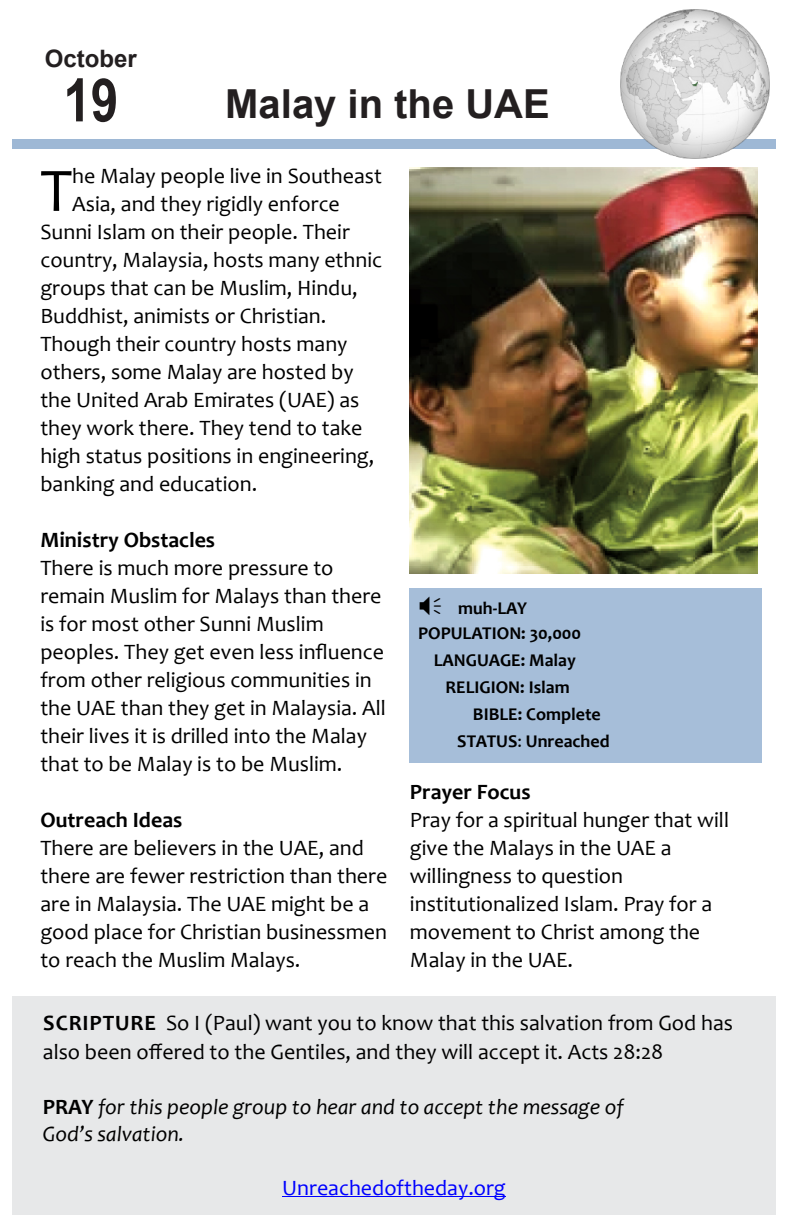
<style>
.page{position:relative;width:792px;height:1224px;background:#fff}
.page>*{position:absolute;margin:0;border:0;box-sizing:border-box;transform-origin:0 0}
.t1{font:62.4px "Candara";color:#000}
.t2{font:700 60px "Arial Narrow";color:#231f20}
.t3{font:700 40px "Arial";color:#231f20}
.t4{font:700 24px "Arial";color:#231f20}
.t5{font:22px/28px "Candara";color:#000}
.t6{font:italic 22px/26.8px "Candara";color:#000}
.t7{font:700 22px "Candara";color:#000}
.t8{font:22px "Candara";color:#00f}
.t9{font:700 18px/25px "Candara";color:#000}
.s1{font-weight:400}
.s2{font-weight:700}
.s3{font-weight:700;font-style:normal}
</style>
<div class="page">
<div style="left:12px;top:997px;width:764px;height:218px;background:#e7e8e9"></div>
<div style="left:12px;top:139px;width:764px;height:9px;background:#9eb8d5"></div>
<div style="left:409px;top:588px;width:353px;height:175px;background:#a6bed9"></div>
<hr style="left:282px;top:1197px;width:224px;height:1px;background:#00f">
<img style="left:409px;top:167px;width:349px;height:407px">
<img style="left:621px;top:10px;width:148px;height:148px">
<p class="t4" style="left:45px;top:50px;width:94px">October</p>
<h2 class="t2" style="left:63px;top:78px;width:56px">19</h2>
<h3 class="t3" style="left:225px;top:89px;width:326px">Malay in the UAE</h3>
<h1 class="t1" style="left:40px;top:166px;width:33px">T</h1>
<p class="t5" style="left:72px;top:164px;width:311px">he Malay people live in Southeast</p>
<p class="t5" style="left:72px;top:192px;width:269px">Asia, and they rigidly enforce</p>
<p class="t5" style="left:40px;top:220px;width:311px">Sunni Islam on their people. Their</p>
<p class="t5" style="left:40px;top:248px;width:343px">country, Malaysia, hosts many ethnic</p>
<p class="t5" style="left:40px;top:276px;width:319px">groups that can be Muslim, Hindu,</p>
<p class="t5" style="left:40px;top:304px;width:288px">Buddhist, animists or Christian.</p>
<p class="t5" style="left:40px;top:332px;width:309px">Though their country hosts many</p>
<p class="t5" style="left:40px;top:360px;width:315px">others, some Malay are hosted by</p>
<p class="t5" style="left:40px;top:388px;width:320px">the United Arab Emirates (UAE) as</p>
<p class="t5" style="left:40px;top:416px;width:324px">they work there. They tend to take</p>
<p class="t5" style="left:40px;top:444px;width:335px">high status positions in engineering,</p>
<p class="t5" style="left:40px;top:472px;width:218px">banking and education.</p>
<p class="t7" style="left:40px;top:531px;width:176px">Ministry Obstacles</p>
<p class="t5" style="left:40px;top:556px;width:347px">There is much more pressure to remain Muslim for Malays than there is for most other Sunni Muslim peoples. They get even less influence from other religious communities in the UAE than they get in Malaysia. All their lives it is drilled into the Malay that to be Malay is to be Muslim.</p>
<p class="t7" style="left:40px;top:811px;width:143px">Outreach Ideas</p>
<p class="t5" style="left:40px;top:836px;width:348px">There are believers in the UAE, and there are fewer restriction than there are in Malaysia. The UAE might be a good place for Christian businessmen to reach the Muslim Malays.</p>
<p class="t9" style="left:418px;top:598px;width:164px;text-indent:40px">muh-LAY<br>POPULATION: 30,000</p>
<p class="t9" style="left:434px;top:650px;width:144px">LANGUAGE: Malay</p>
<p class="t9" style="left:446px;top:677px;width:126px">RELIGION: Islam</p>
<p class="t9" style="left:473px;top:704px;width:129px">BIBLE: Complete</p>
<p class="t9" style="left:457px;top:731px;width:154px">STATUS<span class="s1">:</span> Unreached</p>
<p class="t7" style="left:410px;top:783px;width:122px">Prayer Focus</p>
<p class="t5" style="left:410px;top:808px;width:321px">Pray for a spiritual hunger that will give the Malays in the UAE a willingness to question institutionalized Islam. Pray for a movement to Christ among the<br>Malay in the UAE.</p>
<p class="t5" style="left:43px;top:1011px;width:692px;line-height:29px"><span class="s2">SCRIPTURE</span> So I (Paul) want you to know that this salvation from God has also been offered to the Gentiles, and they will accept it. Acts 28:28</p>
<p class="t6" style="left:43px;top:1096px;width:582px"><span class="s3">PRAY</span> for this people group to hear and to accept the message of<br>God’s salvation.</p>
<p class="t8" style="left:282px;top:1180px;width:225px">Unreachedoftheday.org</p>
</div>
